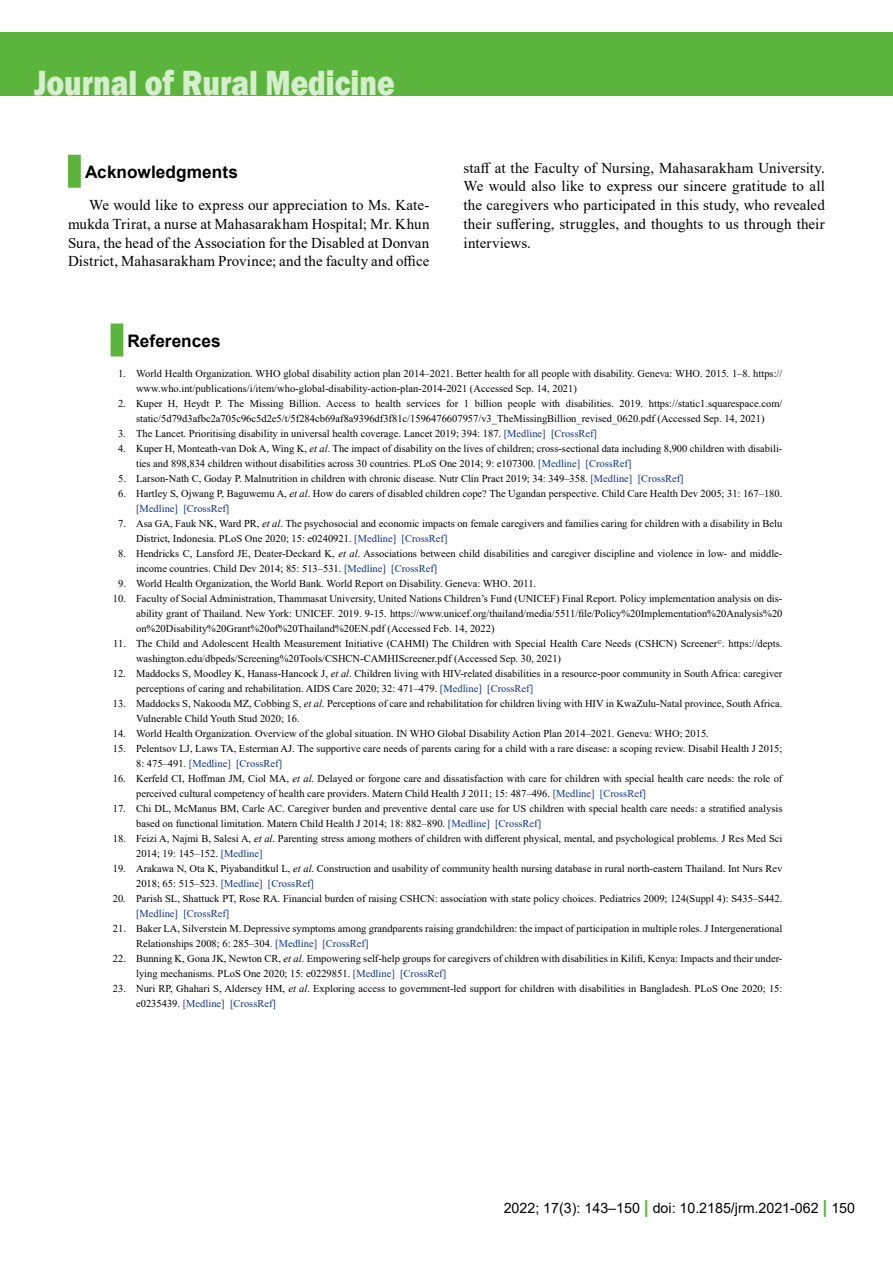
<style>
.page{position:relative;width:893px;height:1263px;background:#fff}
.page>*{position:absolute;margin:0;border:0;box-sizing:border-box;transform-origin:0 0}
.t1{font:800 36px "Franklin Gothic";color:#d6edce;scale:.83 1}
.t2{font:700 17.25px "Arial";letter-spacing:.005em;color:#000}
.t3{font:15px/18.8px "Times New Roman";letter-spacing:.01em;color:#000;text-align:justify}
.t4{font:14.25px "Arial";color:#000}
.t5{font:10.5px/15px "Times New Roman";color:#000}
.t6{font:10.5px "Times New Roman";color:#0c3388}
.s1{color:#0c3388}
.s2{font-style:italic}
.s3{font-weight:700;font-size:18px;color:#5bb53c}
</style>
<div class="page">
<div style="left:0;top:32px;width:893px;height:64px;background:#5bb53c"></div>
<div style="left:68px;top:155px;width:13px;height:33px;background:#5bb53c"></div>
<div style="left:111px;top:323px;width:12px;height:33px;background:#5bb53c"></div>
<h1 class="t1" style="left:34px;top:59px;width:436px">Journal of Rural Medicine</h1>
<h2 class="t2" style="left:85px;top:160px;width:154px">Acknowledgments</h2>
<h3 class="t3" style="left:68px;top:195px;width:363px;text-indent:21px">We would like to express our appreciation to Ms. Kate&shy;mukda Trirat, a nurse at Mahasarakham Hospital; Mr. Khun Sura, the head of the Association for the Disabled at Donvan District, Mahasarakham Province; and the faculty and office</h3>
<p class="t3" style="left:463px;top:158px;width:363px">staff at the Faculty of Nursing, Mahasarakham University.<br>We would also like to express our sincere gratitude to all the caregivers who participated in this study, who revealed their suffering, struggles, and thoughts to us through their interviews.</p>
<h2 class="t2" style="left:128px;top:328px;width:95px">References</h2>
<p class="t5" style="left:136px;top:366px;width:648px;text-indent:-18px">1. World Health Organization. WHO global disability action plan 2014–2021. Better health for all people with disability. Geneva: WHO. 2015. 1–8. https:// www.who.int/publications/i/item/who-global-disability-action-plan-2014-2021 (Accessed Sep. 14, 2021)</p>
<p class="t5" style="left:118px;top:396px;width:666px;text-align:center">2. Kuper H, Heydt P. The Missing Billion. Access to health services for 1 billion people with disabilities. 2019. https://static1.squarespace.com/ static/5d79d3afbc2a705c96c5d2e5/t/5f284cb69af8a9396df3f81c/1596476607957/v3_TheMissingBillion_revised_0620.pdf (Accessed Sep. 14, 2021)</p>
<p class="t5" style="left:118px;top:426px;width:481px">3. The Lancet. Prioritising disability in universal health coverage. Lancet 2019; 394: 187. <span class="s1">[Medline] [CrossRef]</span></p>
<p class="t5" style="left:136px;top:441px;width:648px;text-indent:-18px">4. Kuper H, Monteath-van Dok A, Wing K, <span class="s2">et al</span>. The impact of disability on the lives of children; cross-sectional data including 8,900 children with disabili&shy;ties and 898,834 children without disabilities across 30 countries. PLoS One 2014; 9: e107300. <span class="s1">[Medline] [CrossRef]</span></p>
<p class="t5" style="left:118px;top:471px;width:567px">5. Larson-Nath C, Goday P. Malnutrition in children with chronic disease. Nutr Clin Pract 2019; 34: 349–358. <span class="s1">[Medline] [CrossRef]</span></p>
<p class="t5" style="left:136px;top:486px;width:648px;text-indent:-18px">6. Hartley S, Ojwang P, Baguwemu A, <span class="s2">et al</span>. How do carers of disabled children cope? The Ugandan perspective. Child Care Health Dev 2005; 31: 167–180. <span class="s1">[Medline] [CrossRef]</span></p>
<p class="t5" style="left:136px;top:516px;width:648px;text-indent:-18px">7. Asa GA, Fauk NK, Ward PR, <span class="s2">et al</span>. The psychosocial and economic impacts on female caregivers and families caring for children with a disability in Belu<br>District, Indonesia. PLoS One 2020; 15: e0240921. <span class="s1">[Medline] [CrossRef]</span></p>
<p class="t5" style="left:136px;top:546px;width:648px;text-indent:-18px">8. Hendricks C, Lansford JE, Deater-Deckard K, <span class="s2">et al</span>. Associations between child disabilities and caregiver discipline and violence in low- and middle&shy;income countries. Child Dev 2014; 85: 513–531. <span class="s1">[Medline] [CrossRef]</span></p>
<p class="t5" style="left:118px;top:576px;width:420px">9. World Health Organization, the World Bank. World Report on Disability. Geneva: WHO. 2011.</p>
<p class="t5" style="left:136px;top:591px;width:648px;text-align:justify;text-indent:-23px">10. Faculty of Social Administration, Thammasat University, United Nations Children’s Fund (UNICEF) Final Report. Policy implementation analysis on dis&shy;ability grant of Thailand. New York: UNICEF. 2019. 9-15. https://www.unicef.org/thailand/media/5511/file/Policy%20Implementation%20Analysis%20 on%20Disability%20Grant%20of%20Thailand%20EN.pdf (Accessed Feb. 14, 2022)</p>
<p class="t5" style="left:136px;top:636px;width:648px;text-indent:-23px">11. The Child and Adolescent Health Measurement Initiative (CAHMI) The Children with Special Health Care Needs (CSHCN) Screener<sup>©</sup>. https://depts. washington.edu/dbpeds/Screening%20Tools/CSHCN-CAMHIScreener.pdf (Accessed Sep. 30, 2021)</p>
<p class="t5" style="left:136px;top:666px;width:648px;text-indent:-23px">12. Maddocks S, Moodley K, Hanass-Hancock J, <span class="s2">et al</span>. Children living with HIV-related disabilities in a resource-poor community in South Africa: caregiver perceptions of caring and rehabilitation. AIDS Care 2020; 32: 471–479. <span class="s1">[Medline] [CrossRef]</span></p>
<p class="t5" style="left:136px;top:696px;width:648px;text-indent:-23px">13. Maddocks S, Nakooda MZ, Cobbing S, <span class="s2">et al</span>. Perceptions of care and rehabilitation for children living with HIV in KwaZulu-Natal province, South Africa.<br>Vulnerable Child Youth Stud 2020; 16.</p>
<p class="t5" style="left:113px;top:726px;width:598px">14. World Health Organization. Overview of the global situation. IN WHO Global Disability Action Plan 2014–2021. Geneva: WHO; 2015.</p>
<p class="t5" style="left:136px;top:741px;width:648px;text-indent:-23px">15. Pelentsov LJ, Laws TA, Esterman AJ. The supportive care needs of parents caring for a child with a rare disease: a scoping review. Disabil Health J 2015;<br>8: 475–491. <span class="s1">[Medline] [CrossRef]</span></p>
<p class="t5" style="left:136px;top:771px;width:648px;text-indent:-23px">16. Kerfeld CI, Hoffman JM, Ciol MA, <span class="s2">et al</span>. Delayed or forgone care and dissatisfaction with care for children with special health care needs: the role of perceived cultural competency of health care providers. Matern Child Health J 2011; 15: 487–496. <span class="s1">[Medline] [CrossRef]</span></p>
<p class="t5" style="left:136px;top:801px;width:648px;text-indent:-23px">17. Chi DL, McManus BM, Carle AC. Caregiver burden and preventive dental care use for US children with special health care needs: a stratified analysis based on functional limitation. Matern Child Health J 2014; 18: 882–890. <span class="s1">[Medline] [CrossRef]</span></p>
<p class="t5" style="left:136px;top:831px;width:648px;text-indent:-23px">18. Feizi A, Najmi B, Salesi A, <span class="s2">et al</span>. Parenting stress among mothers of children with different physical, mental, and psychological problems. J Res Med Sci<br>2014; 19: 145–152. <span class="s1">[Medline]</span></p>
<p class="t5" style="left:136px;top:861px;width:648px;text-indent:-23px">19. Arakawa N, Ota K, Piyabanditkul L, <span class="s2">et al</span>. Construction and usability of community health nursing database in rural north-eastern Thailand. Int Nurs Rev<br>2018; 65: 515–523. <span class="s1">[Medline] [CrossRef]</span></p>
<p class="t5" style="left:113px;top:891px;width:671px">20. Parish SL, Shattuck PT, Rose RA. Financial burden of raising CSHCN: association with state policy choices. Pediatrics 2009; 124(Suppl 4): S435–S442.</p>
<p class="t6" style="left:136px;top:906px;width:95px">[Medline] [CrossRef]</p>
<p class="t5" style="left:136px;top:921px;width:648px;text-indent:-23px">21. Baker LA, Silverstein M. Depressive symptoms among grandparents raising grandchildren: the impact of participation in multiple roles. J Intergenerational<br>Relationships 2008; 6: 285–304. <span class="s1">[Medline] [CrossRef]</span></p>
<p class="t5" style="left:136px;top:951px;width:648px;text-indent:-23px">22. Bunning K, Gona JK, Newton CR, <span class="s2">et al</span>. Empowering self-help groups for caregivers of children with disabilities in Kilifi, Kenya: Impacts and their under&shy;lying mechanisms. PLoS One 2020; 15: e0229851. <span class="s1">[Medline] [CrossRef]</span></p>
<p class="t5" style="left:136px;top:981px;width:648px;text-indent:-23px">23. Nuri RP, Ghahari S, Aldersey HM, <span class="s2">et al</span>. Exploring access to government-led support for children with disabilities in Bangladesh. PLoS One 2020; 15: e0235439. <span class="s1">[Medline] [CrossRef]</span></p>
<h3 class="t4" style="left:504px;top:1198px;width:353px">2022; 17(3): 143–150 <span class="s3">|</span> doi: 10.2185/jrm.2021-062 <span class="s3">|</span> 150</h3>
</div>
